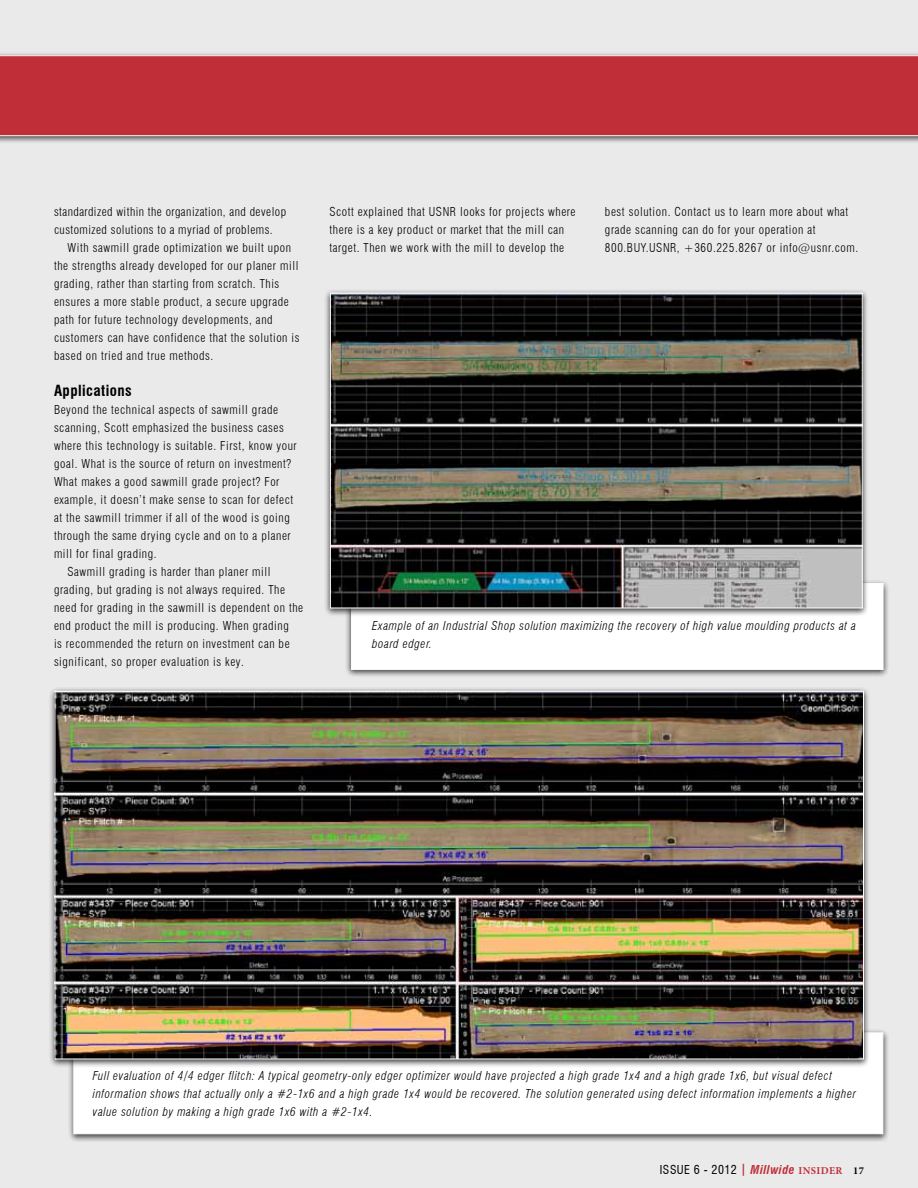
<style>
.page{position:relative;width:918px;height:1188px;background:#ebeaea}
.page>*{position:absolute;margin:0;border:0;box-sizing:border-box;transform-origin:0 0}
.t1{font:700 condensed 15px "Swiss 721 BT";letter-spacing:.03em;color:#000}
.t2{font:300 condensed 12px/18px "Swiss 721 BT";letter-spacing:.05em;color:#000}
.t3{font:italic 300 condensed 12px/18px "Swiss 721 BT";letter-spacing:.05em;color:#000}
.t4{font:condensed 12px "Swiss 721 BT";letter-spacing:.035em;color:#000}
.s1{font-weight:700;color:#c02f38}
.s2{font-weight:700;font-style:italic;color:#c02f38}
.s3{font-family:"Minion Pro";font-weight:700;font-stretch:normal;font-size:10.5px;color:#c02f38}
.s4{font-family:"Minion Pro";font-weight:700;font-stretch:normal;font-size:10.5px}
</style>
<div class="page">
<div style="left:0;top:51px;width:918px;height:93px;background:#000;opacity:.75"></div>
<div style="left:0;top:55px;width:918px;height:81px;background:#c02f38"></div>
<div style="left:345px;top:579px;width:544px;height:99px;background:#000;opacity:.75"></div>
<div style="left:351px;top:583px;width:532px;height:87px;background:#fff"></div>
<div style="left:67px;top:1028px;width:822px;height:114px;background:#000;opacity:.75"></div>
<div style="left:73px;top:1032px;width:810px;height:102px;background:#fff;border:1px solid #fff"></div>
<div style="left:48px;top:687px;width:822px;height:381px;background:#000;opacity:.75"></div>
<img style="left:57px;top:693px;width:805px;height:364px">
<div style="left:324px;top:289px;width:545px;height:328px;background:#000;opacity:.75"></div>
<img style="left:332px;top:295px;width:529px;height:311px">
<div style="left:330px;top:293px;width:533px;height:315px;border:1px solid #fff"></div>
<p class="t2" style="left:54px;top:203px;width:234px">standardized within the organization, and develop customized solutions to a myriad of problems.</p>
<p class="t2" style="left:54px;top:239px;width:247px;text-indent:14px">With sawmill grade optimization we built upon the strengths already developed for our planer mill grading, rather than starting from scratch. This ensures a more stable product, a secure upgrade path for future technology developments, and customers can have confidence that the solution is based on tried and true methods.</p>
<p class="t1" style="left:54px;top:382px;width:79px">Applications</p>
<p class="t2" style="left:54px;top:401px;width:226px">Beyond the technical aspects of sawmill grade</p>
<p class="t2" style="left:54px;top:419px;width:231px">scanning, Scott emphasized the business cases</p>
<p class="t2" style="left:54px;top:437px;width:244px">where this technology is suitable. First, know your</p>
<p class="t2" style="left:54px;top:455px;width:239px">goal. What is the source of return on investment?</p>
<p class="t2" style="left:54px;top:473px;width:227px">What makes a good sawmill grade project? For</p>
<p class="t2" style="left:54px;top:491px;width:241px">example, it doesn’t make sense to scan for defect</p>
<p class="t2" style="left:54px;top:509px;width:237px">at the sawmill trimmer if all of the wood is going</p>
<p class="t2" style="left:54px;top:527px;width:238px">through the same drying cycle and on to a planer</p>
<p class="t2" style="left:54px;top:545px;width:104px">mill for final grading.</p>
<p class="t2" style="left:68px;top:563px;width:205px">Sawmill grading is harder than planer mill</p>
<p class="t2" style="left:54px;top:581px;width:233px">grading, but grading is not always required. The</p>
<p class="t2" style="left:54px;top:599px;width:251px">need for grading in the sawmill is dependent on the</p>
<p class="t2" style="left:54px;top:617px;width:236px">end product the mill is producing. When grading</p>
<p class="t2" style="left:54px;top:635px;width:237px">is recommended the return on investment can be</p>
<p class="t2" style="left:54px;top:653px;width:191px">significant, so proper evaluation is key.</p>
<p class="t2" style="left:329px;top:203px;width:248px">Scott explained that USNR looks for projects where there is a key product or market that the mill can target. Then we work with the mill to develop the</p>
<p class="t2" style="left:605px;top:203px;width:255px">best solution. Contact us to learn more about what grade scanning can do for your operation at<br>800.BUY.USNR, +360.225.8267 or info@usnr.com.</p>
<p class="t3" style="left:372px;top:617px;width:485px">Example of an Industrial Shop solution maximizing the recovery of high value moulding products at a board edger.</p>
<p class="t3" style="left:93px;top:1067px;width:765px">Full evaluation of 4/4 edger flitch: A typical geometry-only edger optimizer would have projected a high grade 1x4 and a high grade 1x6, but visual defect information shows that actually only a #2-1x6 and a high grade 1x4 would be recovered. The solution generated using defect information implements a higher value solution by making a high grade 1x6 with a #2-1x4.</p>
<p class="t4" style="left:660px;top:1163px;width:206px">ISSUE 6 - 2012 <span class="s1">|</span> <span class="s2">Millwide</span> <span class="s3">INSIDER</span> <span class="s4">17</span></p>
</div>
